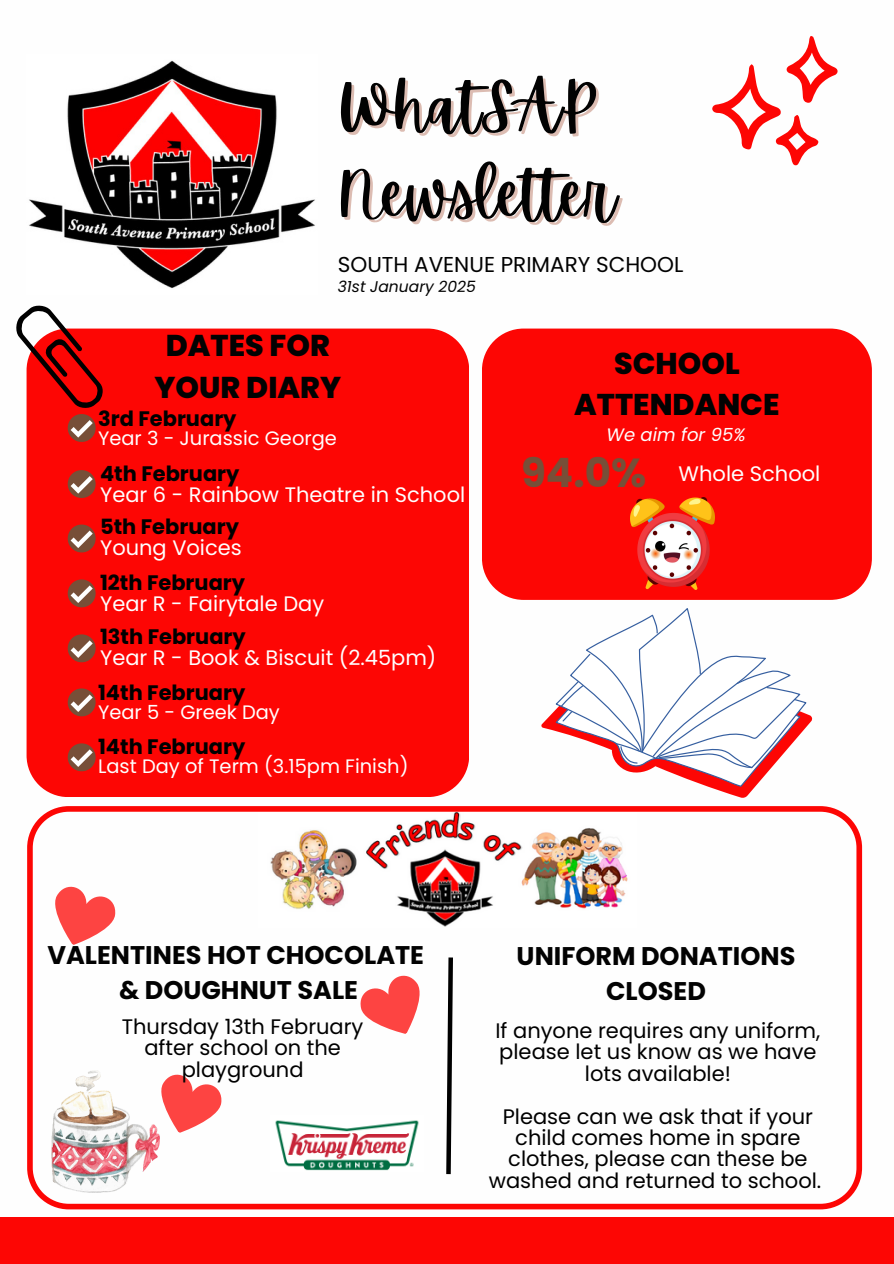
<style>
.page{position:relative;width:894px;height:1264px;background:#fff}
.page>*{position:absolute;margin:0;border:0;box-sizing:border-box;transform-origin:0 0}
.t1{font:62.85px "Apricots";color:#020202}
.t2{font:700 40.5px "Poppins";color:#774f38}
.t3{font:800 30px/41.7px "Poppins";color:#020202;text-align:center}
.t4{font:700 25.5px/34.8px "Poppins";color:#020202;text-align:center}
.t5{font:21.45px "Poppins";color:#020202}
.t6{font:21px/21.3px "Poppins";color:#000;text-align:center}
.t7{font:21px/21.3px "Poppins";color:#fff}
.t8{font:700 21px/21.3px "Poppins";color:#000}
.t9{font:19.5px "Poppins";color:#fff}
.t10{font:italic 18px "Poppins";color:#fff}
.t11{font:italic 15.45px "Poppins";color:#020202}
.s1{font-weight:700;color:#000}
.s2{font-weight:400;color:#fff}
</style>
<div class="page">
<div style="left:0;top:1217px;width:893px;height:46px;background:#fd0604"></div>
<svg style="left:712px;top:36px;width:125px;height:130px"></svg>
<div style="left:27px;top:328px;width:442px;height:469px;background:#fd0604"></div>
<div style="left:482px;top:328px;width:389px;height:272px;background:#fd0604;border-radius:42px"></div>
<svg style="left:27px;top:806px;width:834px;height:402px"></svg>
<img style="left:29px;top:60px;width:286px;height:228px">
<svg style="left:68px;top:579px;width:28px;height:28px"></svg>
<svg style="left:68px;top:688px;width:28px;height:28px"></svg>
<svg style="left:68px;top:470px;width:28px;height:28px"></svg>
<img style="left:630px;top:498px;width:84px;height:91px">
<svg style="left:16px;top:305px;width:89px;height:137px"></svg>
<svg style="left:68px;top:524px;width:28px;height:28px"></svg>
<svg style="left:68px;top:743px;width:28px;height:28px"></svg>
<svg style="left:68px;top:634px;width:28px;height:28px"></svg>
<img style="left:259px;top:812px;width:377px;height:115px">
<svg style="left:159px;top:1070px;width:67px;height:73px"></svg>
<img style="left:51px;top:1070px;width:108px;height:122px">
<svg style="left:43px;top:882px;width:77px;height:73px"></svg>
<svg style="left:355px;top:970px;width:79px;height:77px"></svg>
<svg style="left:444px;top:952px;width:11px;height:226px"></svg>
<img style="left:270px;top:1115px;width:153px;height:56px">
<svg style="left:541px;top:608px;width:271px;height:190px"></svg>
<p class="t1" style="left:338px;top:71px;width:259px">WhatSAP</p>
<p class="t1" style="left:338px;top:158px;width:279px">Newsletter</p>
<h1 class="t5" style="left:338px;top:250px;width:347px">SOUTH AVENUE PRIMARY SCHOOL</h1>
<p class="t11" style="left:338px;top:276px;width:139px">31st January 2025</p>
<h5 class="t3" style="left:154px;top:324px;width:188px">DATES FOR<br>YOUR DIARY</h5>
<p class="t8" style="left:98px;top:408px;width:140px">3rd February</p>
<p class="t9" style="left:98px;top:425px;width:240px">Year 3 - Jurassic George</p>
<h3 class="t7" style="left:100px;top:462px;width:366px"><span class="s1">4th February<br></span>Year 6 - Rainbow Theatre in School</h3>
<p class="t8" style="left:100px;top:516px;width:143px">5th February<br><span class="s2">Young Voices</span></p>
<p class="t7" style="left:100px;top:571px;width:225px"><span class="s1">12th February<br></span>Year R - Fairytale Day</p>
<h6 class="t7" style="left:100px;top:626px;width:338px"><span class="s1">13th February<br></span>Year R - Book &amp; Biscuit (2.45pm)</h6>
<p class="t8" style="left:98px;top:681px;width:149px">14th February</p>
<p class="t9" style="left:98px;top:698px;width:183px">Year 5 - Greek Day</p>
<h6 class="t8" style="left:98px;top:736px;width:149px">14th February</h6>
<h6 class="t9" style="left:98px;top:752px;width:312px">Last Day of Term (3.15pm Finish)</h6>
<p class="t3" style="left:574px;top:342px;width:207px">SCHOOL<br>ATTENDANCE</p>
<p class="t10" style="left:606px;top:422px;width:140px">We aim for 95%</p>
<p class="t2" style="left:521px;top:445px;width:127px">94.0%</p>
<p class="t7" style="left:678px;top:463px;width:143px">Whole School</p>
<h3 class="t4" style="left:47px;top:937px;width:378px">VALENTINES HOT CHOCOLATE &amp; DOUGHNUT SALE</h3>
<p class="t6" style="left:122px;top:1015px;width:243px">Thursday 13th February after school on the playground</p>
<h2 class="t4" style="left:516px;top:939px;width:280px">UNIFORM DONATIONS<br>CLOSED</h2>
<h6 class="t6" style="left:495px;top:1020px;width:326px">If anyone requires any uniform, please let us know as we have lots available!</h6>
<p class="t6" style="left:488px;top:1105px;width:334px">Please can we ask that if your child comes home in spare clothes, please can these be washed and returned to school.</p>
</div>
